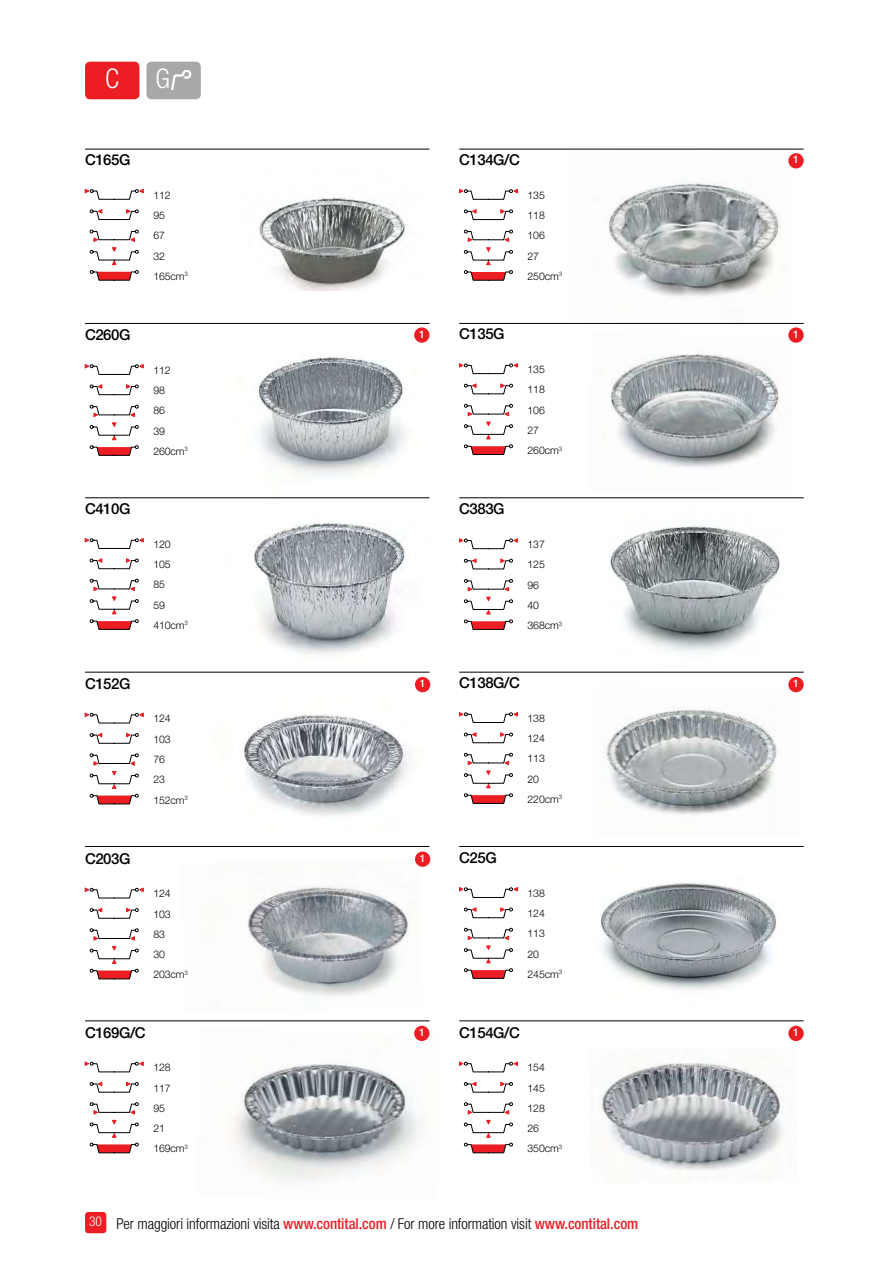
<style>
.page{position:relative;width:893px;height:1263px;background:#fff}
.page>*{position:absolute;margin:0;border:0;box-sizing:border-box;transform-origin:0 0}
.t1{font:300 condensed 27.15px "Helvetica Neue LT Std";color:#fff}
.t2{font:300 condensed 15px "Helvetica Neue LT Std";letter-spacing:-.005em;color:#000}
.t3{font:500 15px "Helvetica Neue LT Std";letter-spacing:-.03em;color:#000}
.t4{font:300 condensed 13.5px "Helvetica Neue LT Std";color:#fff}
.t5{font:300 10.5px/20.2px "Helvetica Neue LT Std";letter-spacing:-.01em;color:#000}
.t6{font:500 10.5px "Helvetica Neue LT Std";color:#fff}
.s1{font-weight:500;color:#ed1d24}
</style>
<div class="page">
<div style="left:85px;top:1212px;width:21px;height:21px;background:#ed1d24;border-radius:3px"></div>
<div style="left:146px;top:62px;width:55px;height:37px;background:#a8a8aa;border-radius:5px"></div>
<div style="left:85px;top:62px;width:54px;height:37px;background:#ed1d24;border-radius:5px"></div>
<svg style="left:171px;top:70px;width:20px;height:20px"></svg>
<img style="left:566px;top:148px;width:228px;height:175px">
<img style="left:254px;top:522px;width:152px;height:133px">
<img style="left:610px;top:524px;width:169px;height:129px">
<img style="left:605px;top:690px;width:197px;height:125px">
<img style="left:599px;top:1062px;width:184px;height:109px">
<svg style="left:459px;top:539px;width:59px;height:91px"></svg>
<svg style="left:459px;top:712px;width:59px;height:92px"></svg>
<svg style="left:459px;top:887px;width:59px;height:92px"></svg>
<hr style="left:459px;top:149px;width:345px;height:1px;background:#000">
<img style="left:600px;top:882px;width:177px;height:108px">
<svg style="left:459px;top:1061px;width:59px;height:76px"></svg>
<svg style="left:464px;top:1143px;width:49px;height:10px"></svg>
<div style="left:788px;top:1026px;width:16px;height:15px;background:#ed1d24;border-radius:50%"></div>
<div style="left:788px;top:677px;width:16px;height:15px;background:#ed1d24;border-radius:50%"></div>
<hr style="left:459px;top:323px;width:345px;height:1px;background:#000">
<hr style="left:459px;top:846px;width:345px;height:1px;background:#000">
<hr style="left:459px;top:1020px;width:345px;height:1px;background:#000">
<hr style="left:459px;top:672px;width:345px;height:1px;background:#000">
<hr style="left:459px;top:497px;width:345px;height:1px;background:#000">
<img style="left:230px;top:1028px;width:200px;height:154px">
<img style="left:611px;top:354px;width:168px;height:114px">
<div style="left:788px;top:153px;width:16px;height:15px;background:#ed1d24;border-radius:50%"></div>
<div style="left:414px;top:1026px;width:15px;height:15px;background:#ed1d24;border-radius:50%"></div>
<img style="left:244px;top:687px;width:183px;height:129px">
<img style="left:248px;top:862px;width:172px;height:134px">
<svg style="left:85px;top:713px;width:58px;height:75px"></svg>
<svg style="left:90px;top:794px;width:49px;height:10px"></svg>
<svg style="left:459px;top:189px;width:59px;height:91px"></svg>
<svg style="left:85px;top:1061px;width:58px;height:76px"></svg>
<svg style="left:90px;top:1143px;width:49px;height:10px"></svg>
<svg style="left:85px;top:888px;width:58px;height:75px"></svg>
<svg style="left:90px;top:969px;width:49px;height:10px"></svg>
<svg style="left:459px;top:363px;width:59px;height:92px"></svg>
<div style="left:788px;top:327px;width:16px;height:16px;background:#ed1d24;border-radius:50%"></div>
<hr style="left:85px;top:672px;width:344px;height:1px;background:#000">
<hr style="left:85px;top:846px;width:344px;height:1px;background:#000">
<hr style="left:85px;top:1020px;width:344px;height:1px;background:#000">
<img style="left:203px;top:354px;width:224px;height:145px">
<svg style="left:85px;top:538px;width:58px;height:92px"></svg>
<svg style="left:85px;top:364px;width:58px;height:92px"></svg>
<svg style="left:85px;top:189px;width:58px;height:91px"></svg>
<hr style="left:85px;top:323px;width:344px;height:1px;background:#000">
<hr style="left:85px;top:497px;width:344px;height:1px;background:#000">
<hr style="left:85px;top:149px;width:344px;height:1px;background:#000">
<img style="left:259px;top:197px;width:148px;height:93px">
<div style="left:414px;top:327px;width:15px;height:16px;background:#ed1d24;border-radius:50%"></div>
<div style="left:415px;top:677px;width:15px;height:15px;background:#ed1d24;border-radius:50%"></div>
<div style="left:415px;top:851px;width:15px;height:16px;background:#ed1d24;border-radius:50%"></div>
<h1 class="t1" style="left:105px;top:62px;width:16px">C</h1>
<h1 class="t1" style="left:156px;top:62px;width:16px">G</h1>
<h2 class="t3" style="left:85px;top:151px;width:47px">C165G</h2>
<h2 class="t3" style="left:459px;top:151px;width:62px">C134G/C</h2>
<p class="t5" style="left:153px;top:185px;width:36px">112<br>95<br>67<br>32<br>165cm<sup>3</sup></p>
<p class="t5" style="left:527px;top:185px;width:36px">135<br>118<br>106<br>27<br>250cm<sup>3</sup></p>
<h2 class="t3" style="left:85px;top:326px;width:47px">C260G</h2>
<p class="t6" style="left:419px;top:328px;width:7px">1</p>
<h2 class="t3" style="left:459px;top:325px;width:47px">C135G</h2>
<p class="t5" style="left:153px;top:360px;width:36px">112<br>98<br>86<br>39<br>260cm<sup>3</sup></p>
<p class="t5" style="left:527px;top:359px;width:36px">135<br>118<br>106<br>27<br>260cm<sup>3</sup></p>
<h2 class="t3" style="left:85px;top:500px;width:47px">C410G</h2>
<h2 class="t3" style="left:459px;top:500px;width:47px">C383G</h2>
<p class="t5" style="left:153px;top:534px;width:36px">120<br>105<br>85<br>59<br>410cm<sup>3</sup></p>
<p class="t5" style="left:527px;top:534px;width:36px">137<br>125<br>96<br>40<br>368cm<sup>3</sup></p>
<h2 class="t3" style="left:85px;top:674px;width:47px">C152G</h2>
<p class="t6" style="left:420px;top:677px;width:7px">1</p>
<h2 class="t3" style="left:459px;top:674px;width:62px">C138G/C</h2>
<p class="t5" style="left:153px;top:708px;width:36px">124<br>103<br>76<br>23<br>152cm<sup>3</sup></p>
<p class="t5" style="left:527px;top:708px;width:36px">138<br>124<br>113<br>20<br>220cm<sup>3</sup></p>
<h2 class="t3" style="left:85px;top:849px;width:47px">C203G</h2>
<p class="t6" style="left:420px;top:852px;width:7px">1</p>
<h2 class="t3" style="left:459px;top:849px;width:39px">C25G</h2>
<p class="t5" style="left:153px;top:883px;width:36px">124<br>103<br>83<br>30<br>203cm<sup>3</sup></p>
<p class="t5" style="left:527px;top:883px;width:36px">138<br>124<br>113<br>20<br>245cm<sup>3</sup></p>
<h2 class="t3" style="left:85px;top:1023px;width:62px">C169G/C</h2>
<p class="t6" style="left:419px;top:1026px;width:7px">1</p>
<h2 class="t3" style="left:459px;top:1023px;width:62px">C154G/C</h2>
<p class="t5" style="left:153px;top:1057px;width:36px">128<br>117<br>95<br>21<br>169cm<sup>3</sup></p>
<p class="t5" style="left:527px;top:1057px;width:36px">154<br>145<br>128<br>26<br>350cm<sup>3</sup></p>
<p class="t4" style="left:89px;top:1213px;width:14px">30</p>
<h2 class="t2" style="left:117px;top:1215px;width:523px">Per maggiori informazioni visita <span class="s1">www.contital.com</span> / For more information visit <span class="s1">www.contital.com</span></h2>
<p class="t6" style="left:793px;top:153px;width:7px">1</p>
<p class="t6" style="left:793px;top:328px;width:7px">1</p>
<p class="t6" style="left:793px;top:677px;width:7px">1</p>
<p class="t6" style="left:793px;top:1026px;width:7px">1</p>
</div>
